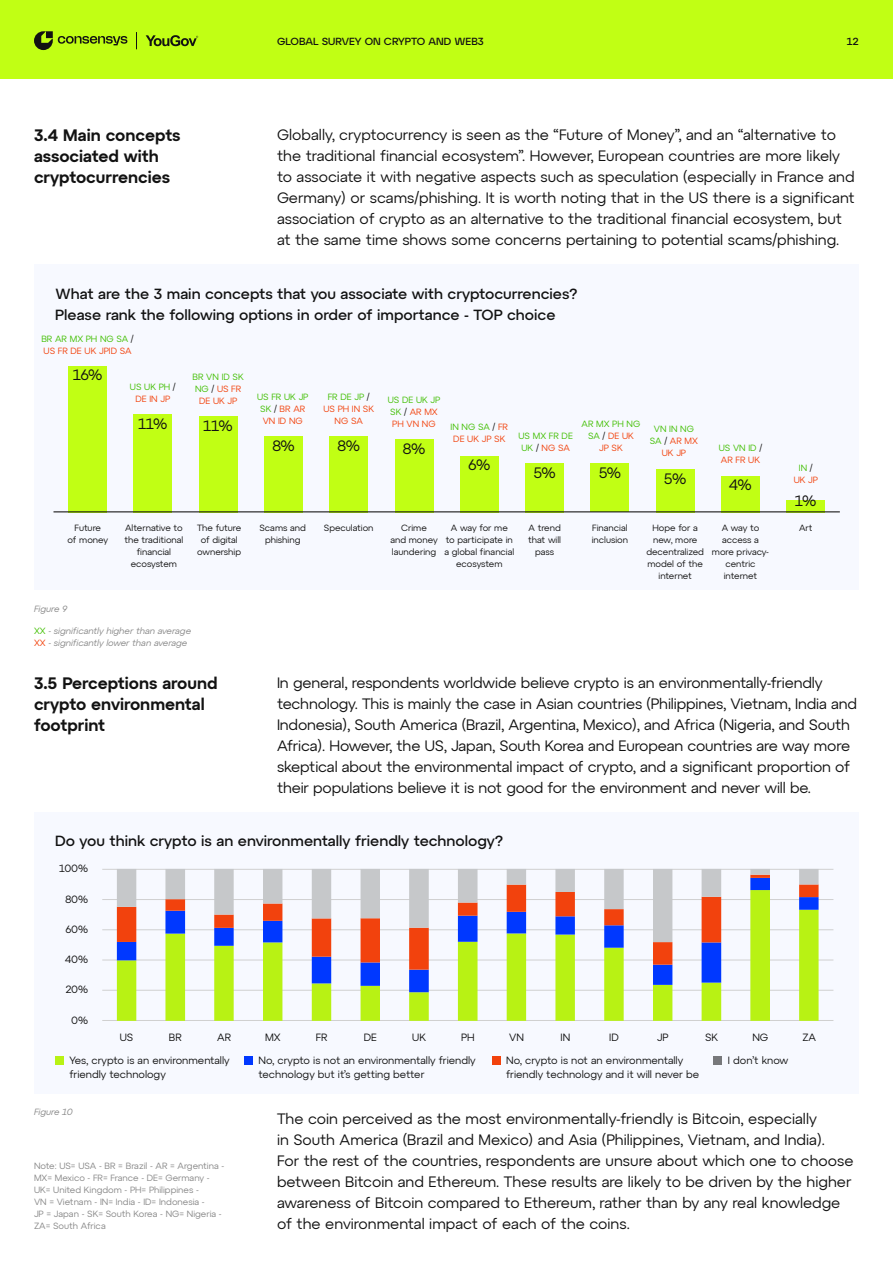
<style>
.page{position:relative;width:893px;height:1263px;background:#fff}
.page>*{position:absolute;margin:0;border:0;box-sizing:border-box;transform-origin:0 0}
.t1{font:600 16.5px/21px "Atyp Text";color:#121212}
.t2{font:15px/21px "Atyp Text";letter-spacing:-.005em;color:#121212}
.t3{font:500 15px/21px "Atyp Text";color:#121212}
.t4{font:10.5px/13.5px "Atyp Text";color:#121212}
.t5{font:500 10.5px "Atyp Display";color:#121212}
.t6{font:9px/12px "Atyp Text";color:#121212;text-align:center}
.t7{font:9px/12px "Atyp Text";color:#888}
.t8{font:9px/12px "Atyp Text";color:#41bf02;text-align:center}
.t9{font:italic 9px/12px "Atyp Text";color:#888}
.t10{font:9px/12px "Atyp Text";color:#f2420c;text-align:center}
.s1{color:#41bf02}
.s2{color:#121212}
.s3{color:#f2420c}
.s4{font-style:normal;color:#41bf02}
.s5{font-style:normal;color:#f2420c}
</style>
<div class="page">
<div style="left:0;top:0;width:893px;height:79px;background:#c1ff14"></div>
<svg style="left:146px;top:35px;width:52px;height:11px"></svg>
<svg style="left:136px;top:32px;width:1px;height:17px"></svg>
<svg style="left:34px;top:31px;width:93px;height:19px"></svg>
<div style="left:34px;top:264px;width:825px;height:326px;background:#f7f9ff"></div>
<div style="left:68px;top:366px;width:39px;height:146px;background:#c1ff14"></div>
<div style="left:134px;top:414px;width:38px;height:98px;background:#c1ff14"></div>
<div style="left:199px;top:416px;width:38px;height:96px;background:#c1ff14"></div>
<div style="left:264px;top:436px;width:38px;height:76px;background:#c1ff14"></div>
<div style="left:330px;top:436px;width:38px;height:76px;background:#c1ff14"></div>
<div style="left:591px;top:463px;width:38px;height:49px;background:#c1ff14"></div>
<div style="left:395px;top:439px;width:38px;height:73px;background:#c1ff14"></div>
<div style="left:656px;top:469px;width:38px;height:43px;background:#c1ff14"></div>
<div style="left:460px;top:456px;width:38px;height:56px;background:#c1ff14"></div>
<div style="left:721px;top:476px;width:38px;height:36px;background:#c1ff14"></div>
<div style="left:525px;top:463px;width:39px;height:49px;background:#c1ff14"></div>
<div style="left:787px;top:500px;width:38px;height:12px;background:#c1ff14"></div>
<hr style="left:53px;top:511px;width:787px;height:1px;background:#121212">
<div style="left:34px;top:812px;width:825px;height:281px;background:#f7f9ff"></div>
<hr style="left:102px;top:869px;width:731px;height:1px;background:#d0d0d0">
<hr style="left:102px;top:899px;width:731px;height:1px;background:#d0d0d0">
<hr style="left:102px;top:929px;width:731px;height:1px;background:#d0d0d0">
<hr style="left:102px;top:960px;width:731px;height:1px;background:#d0d0d0">
<hr style="left:102px;top:990px;width:731px;height:1px;background:#d0d0d0">
<hr style="left:102px;top:1020px;width:731px;height:1px;background:#d0d0d0">
<div style="left:55px;top:1057px;width:8px;height:8px;background:#b8f214"></div>
<div style="left:244px;top:1057px;width:9px;height:8px;background:#0038ff"></div>
<div style="left:492px;top:1056px;width:8px;height:8px;background:#f2420d"></div>
<div style="left:714px;top:1056px;width:8px;height:8px;background:#77787b"></div>
<svg style="left:117px;top:992px;width:702px;height:29px"></svg>
<svg style="left:117px;top:970px;width:702px;height:22px"></svg>
<svg style="left:117px;top:942px;width:702px;height:28px"></svg>
<svg style="left:117px;top:870px;width:702px;height:72px"></svg>
<p class="t5" style="left:277px;top:33px;width:208px">GLOBAL SURVEY ON CRYPTO AND WEB3</p>
<p class="t5" style="left:847px;top:33px;width:14px">12</p>
<p class="t1" style="left:34px;top:124px;width:148px">3.4 Main concepts associated with cryptocurrencies</p>
<p class="t2" style="left:277px;top:123px;width:579px">Globally, cryptocurrency is seen as the “Future of Money”, and an “alternative to the traditional financial ecosystem”. However, European countries are more likely to associate it with negative aspects such as speculation (especially in France and Germany) or scams/phishing. It is worth noting that in the US there is a significant association of crypto as an alternative to the traditional financial ecosystem, but at the same time shows some concerns pertaining to potential scams/phishing.</p>
<p class="t3" style="left:55px;top:282px;width:524px">What are the 3 main concepts that you associate with cryptocurrencies?<br>Please rank the following options in order of importance - TOP choice</p>
<p class="t10" style="left:41px;top:332px;width:94px;text-align:left"><span class="s1">BR AR MX PH NG SA</span> <span class="s2">/<br></span>US FR DE UK JPID SA</p>
<p class="t8" style="left:130px;top:381px;width:47px">US UK PH <span class="s2">/<br></span><span class="s3">DE IN JP</span></p>
<p class="t8" style="left:193px;top:370px;width:53px">BR VN ID SK<br>NG <span class="s2">/</span> <span class="s3">US FR<br>DE UK JP</span></p>
<p class="t2" style="left:73px;top:364px;width:31px">16%</p>
<p class="t2" style="left:138px;top:413px;width:31px">11%</p>
<p class="t2" style="left:203px;top:414px;width:31px">11%</p>
<p class="t8" style="left:257px;top:390px;width:53px">US FR UK JP<br>SK <span class="s2">/</span> <span class="s3">BR AR<br>VN ID NG</span></p>
<p class="t10" style="left:323px;top:390px;width:52px"><span class="s1">FR DE JP</span> <span class="s2">/<br></span>US PH IN SK<br>NG SA</p>
<p class="t8" style="left:388px;top:393px;width:54px;text-align:left">US DE UK JP<br>SK <span class="s2">/</span> <span class="s3">AR MX<br>PH VN NG</span></p>
<p class="t2" style="left:272px;top:434px;width:24px">8%</p>
<p class="t2" style="left:337px;top:434px;width:24px">8%</p>
<p class="t2" style="left:403px;top:437px;width:24px">8%</p>
<p class="t10" style="left:451px;top:420px;width:59px"><span class="s1">IN NG SA</span> <span class="s2">/</span> FR<br>DE UK JP SK</p>
<p class="t2" style="left:468px;top:454px;width:24px">6%</p>
<p class="t8" style="left:518px;top:429px;width:56px">US MX FR DE<br>UK <span class="s2">/</span> <span class="s3">NG SA</span></p>
<p class="t8" style="left:581px;top:417px;width:60px">AR MX PH NG<br>SA <span class="s2">/</span> <span class="s3">DE UK<br>JP SK</span></p>
<p class="t8" style="left:650px;top:423px;width:50px">VN IN NG<br>SA <span class="s2">/</span> <span class="s3">AR MX<br>UK JP</span></p>
<p class="t2" style="left:533px;top:462px;width:24px">5%</p>
<p class="t2" style="left:599px;top:462px;width:24px">5%</p>
<p class="t2" style="left:664px;top:467px;width:24px">5%</p>
<p class="t8" style="left:719px;top:441px;width:45px;text-align:left">US VN ID <span class="s2">/<br></span><span class="s3">AR FR UK</span></p>
<p class="t2" style="left:729px;top:474px;width:24px">4%</p>
<p class="t10" style="left:794px;top:461px;width:26px"><span class="s1">IN</span> <span class="s2">/<br></span>UK JP</p>
<p class="t2" style="left:795px;top:490px;width:23px">1%</p>
<p class="t6" style="left:68px;top:521px;width:42px">Future<br>of money</p>
<p class="t9" style="left:34px;top:602px;width:35px">Figure 9</p>
<p class="t6" style="left:124px;top:521px;width:61px">Alternative to the traditional financial ecosystem</p>
<p class="t6" style="left:197px;top:521px;width:46px">The future of digital ownership</p>
<p class="t6" style="left:260px;top:521px;width:48px">Scams and phishing</p>
<p class="t6" style="left:324px;top:521px;width:51px">Speculation</p>
<p class="t6" style="left:528px;top:521px;width:34px">A trend that will pass</p>
<p class="t6" style="left:592px;top:521px;width:38px;text-align:left">Financial inclusion</p>
<p class="t6" style="left:646px;top:521px;width:59px">Hope for a new, more decentralized model of the internet</p>
<p class="t6" style="left:712px;top:521px;width:59px">A way to access a more privacy&shy;centric internet</p>
<p class="t6" style="left:444px;top:521px;width:71px">A way for me<br>to participate in a global financial ecosystem</p>
<p class="t6" style="left:401px;top:521px;width:27px">Crime</p>
<p class="t6" style="left:799px;top:521px;width:15px">Art</p>
<p class="t6" style="left:390px;top:533px;width:49px;text-align:left">and money laundering</p>
<p class="t9" style="left:34px;top:624px;width:159px"><span class="s4">XX</span> - significantly higher than average<br><span class="s5">XX</span> - significantly lower than average</p>
<p class="t1" style="left:34px;top:671px;width:185px">3.5 Perceptions around crypto environmental footprint</p>
<p class="t2" style="left:277px;top:671px;width:582px">In general, respondents worldwide believe crypto is an environmentally-friendly technology. This is mainly the case in Asian countries (Philippines, Vietnam, India and Indonesia), South America (Brazil, Argentina, Mexico), and Africa (Nigeria, and South Africa). However, the US, Japan, South Korea and European countries are way more skeptical about the environmental impact of crypto, and a significant proportion of their populations believe it is not good for the environment and never will be.</p>
<p class="t3" style="left:55px;top:830px;width:449px">Do you think crypto is an environmentally friendly technology?</p>
<p class="t4" style="left:59px;top:861px;width:31px">100%</p>
<p class="t4" style="left:65px;top:892px;width:25px">80%</p>
<p class="t4" style="left:66px;top:922px;width:24px">60%</p>
<p class="t4" style="left:65px;top:952px;width:25px">40%</p>
<p class="t4" style="left:65px;top:982px;width:24px">20%</p>
<p class="t4" style="left:71px;top:1012px;width:18px">0%</p>
<p class="t4" style="left:169px;top:1030px;width:14px">BR</p>
<p class="t4" style="left:217px;top:1030px;width:15px">AR</p>
<p class="t4" style="left:265px;top:1030px;width:17px">MX</p>
<p class="t4" style="left:316px;top:1030px;width:13px">FR</p>
<p class="t4" style="left:364px;top:1030px;width:15px">DE</p>
<p class="t4" style="left:412px;top:1030px;width:15px">UK</p>
<p class="t4" style="left:461px;top:1030px;width:15px">PH</p>
<p class="t4" style="left:509px;top:1030px;width:16px">VN</p>
<p class="t4" style="left:560px;top:1030px;width:11px">IN</p>
<p class="t4" style="left:609px;top:1030px;width:11px">ID</p>
<p class="t4" style="left:657px;top:1030px;width:13px">JP</p>
<p class="t4" style="left:705px;top:1030px;width:15px">SK</p>
<p class="t4" style="left:752px;top:1030px;width:18px">NG</p>
<p class="t4" style="left:802px;top:1030px;width:15px">ZA</p>
<p class="t4" style="left:69px;top:1053px;width:162px">Yes, crypto is an environmentally friendly technology</p>
<p class="t4" style="left:259px;top:1053px;width:219px">No, crypto is not an environmentally friendly technology but it’s getting better</p>
<p class="t4" style="left:506px;top:1053px;width:194px">No, crypto is not an environmentally friendly technology and it will never be</p>
<p class="t4" style="left:728px;top:1053px;width:62px">I don’t know</p>
<p class="t9" style="left:34px;top:1105px;width:40px">Figure 10</p>
<p class="t4" style="left:120px;top:1030px;width:15px">US</p>
<p class="t2" style="left:277px;top:1108px;width:578px">The coin perceived as the most environmentally-friendly is Bitcoin, especially<br>in South America (Brazil and Mexico) and Asia (Philippines, Vietnam, and India).<br>For the rest of the countries, respondents are unsure about which one to choose between Bitcoin and Ethereum. These results are likely to be driven by the higher awareness of Bitcoin compared to Ethereum, rather than by any real knowledge of the environmental impact of each of the coins.</p>
<p class="t7" style="left:34px;top:1159px;width:192px">Note: US= USA - BR = Brazil - AR = Argentina - MX= Mexico - FR= France - DE= Germany - UK= United Kingdom - PH= Philippines -<br>VN = Vietnam - IN= India - ID= Indonesia -<br>JP = Japan - SK= South Korea - NG= Nigeria - ZA= South Africa</p>
</div>
